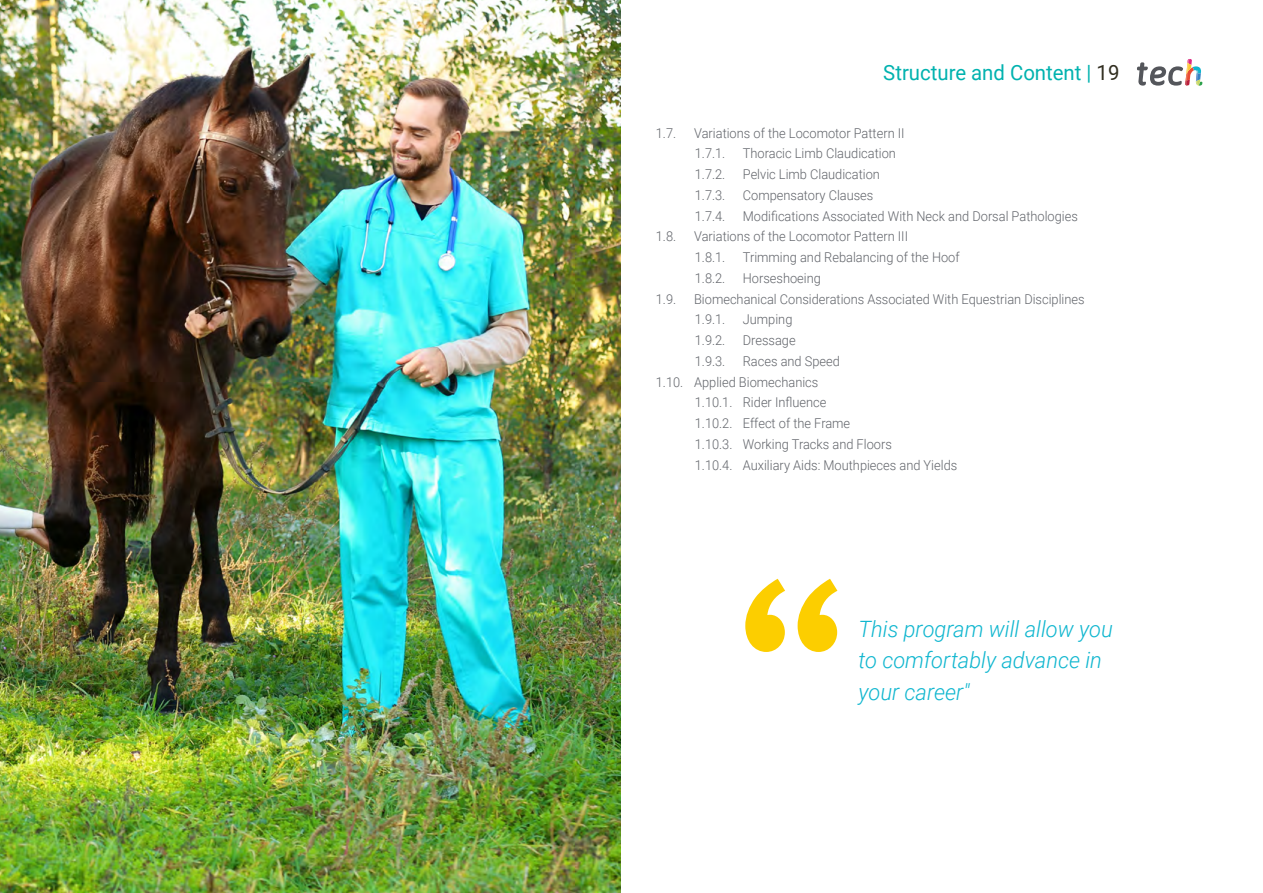
<style>
.page{position:relative;width:1263px;height:893px;background:#fff}
.page>*{position:absolute;margin:0;border:0;box-sizing:border-box;transform-origin:0 0}
.t1{font:italic 300 22.5px/31.5px "Roboto";color:#0fb6cf}
.t2{font:21px "Roboto";color:#00b2af}
.t3{font:300 13.5px/20.7px "Roboto";color:#61646a;scale:.95 1}
.s1{color:#312e20}
</style>
<div class="page">
<svg style="left:1137px;top:59px;width:65px;height:27px"></svg>
<img style="left:0;top:0;width:621px;height:893px">
<svg style="left:745px;top:579px;width:92px;height:73px"></svg>
<h2 class="t2" style="left:883px;top:57px;width:238px">Structure and Content | <span class="s1">19</span></h2>
<p class="t3" style="left:656px;top:122px;width:23px">1.7.</p>
<p class="t3" style="left:694px;top:122px;width:223px">Variations of the Locomotor Pattern II<br>1.7.1.</p>
<p class="t3" style="left:743px;top:143px;width:163px">Thoracic Limb Claudication</p>
<p class="t3" style="left:695px;top:164px;width:34px">1.7.2.</p>
<p class="t3" style="left:743px;top:164px;width:146px">Pelvic Limb Claudication</p>
<p class="t3" style="left:695px;top:184px;width:34px">1.7.3.</p>
<p class="t3" style="left:743px;top:184px;width:139px">Compensatory Clauses</p>
<p class="t3" style="left:695px;top:205px;width:34px">1.7.4.</p>
<p class="t3" style="left:743px;top:205px;width:354px">Modifications Associated With Neck and Dorsal Pathologies</p>
<p class="t3" style="left:656px;top:226px;width:23px">1.8.</p>
<p class="t3" style="left:694px;top:226px;width:227px">Variations of the Locomotor Pattern III<br>1.8.1.</p>
<p class="t3" style="left:743px;top:247px;width:230px">Trimming and Rebalancing of the Hoof</p>
<p class="t3" style="left:695px;top:267px;width:34px">1.8.2.</p>
<p class="t3" style="left:743px;top:267px;width:84px">Horseshoeing</p>
<p class="t3" style="left:656px;top:288px;width:23px">1.9.</p>
<p class="t3" style="left:694px;top:288px;width:413px">Biomechanical Considerations Associated With Equestrian Disciplines<br>1.9.1.</p>
<p class="t3" style="left:743px;top:309px;width:54px">Jumping</p>
<p class="t3" style="left:695px;top:330px;width:34px">1.9.2.</p>
<p class="t3" style="left:743px;top:330px;width:57px">Dressage</p>
<p class="t3" style="left:695px;top:350px;width:34px">1.9.3.</p>
<p class="t3" style="left:656px;top:350px;width:195px;text-indent:87px">Races and Speed<br>1.10. Applied Biomechanics</p>
<p class="t3" style="left:695px;top:392px;width:278px">1.10.1. Rider Influence<br>1.10.2. Effect of the Frame<br>1.10.3. Working Tracks and Floors<br>1.10.4. Auxiliary Aids: Mouthpieces and Yields</p>
<h1 class="t1" style="left:858px;top:612px;width:256px">This program will allow you to comfortably advance in your career"</h1>
</div>
